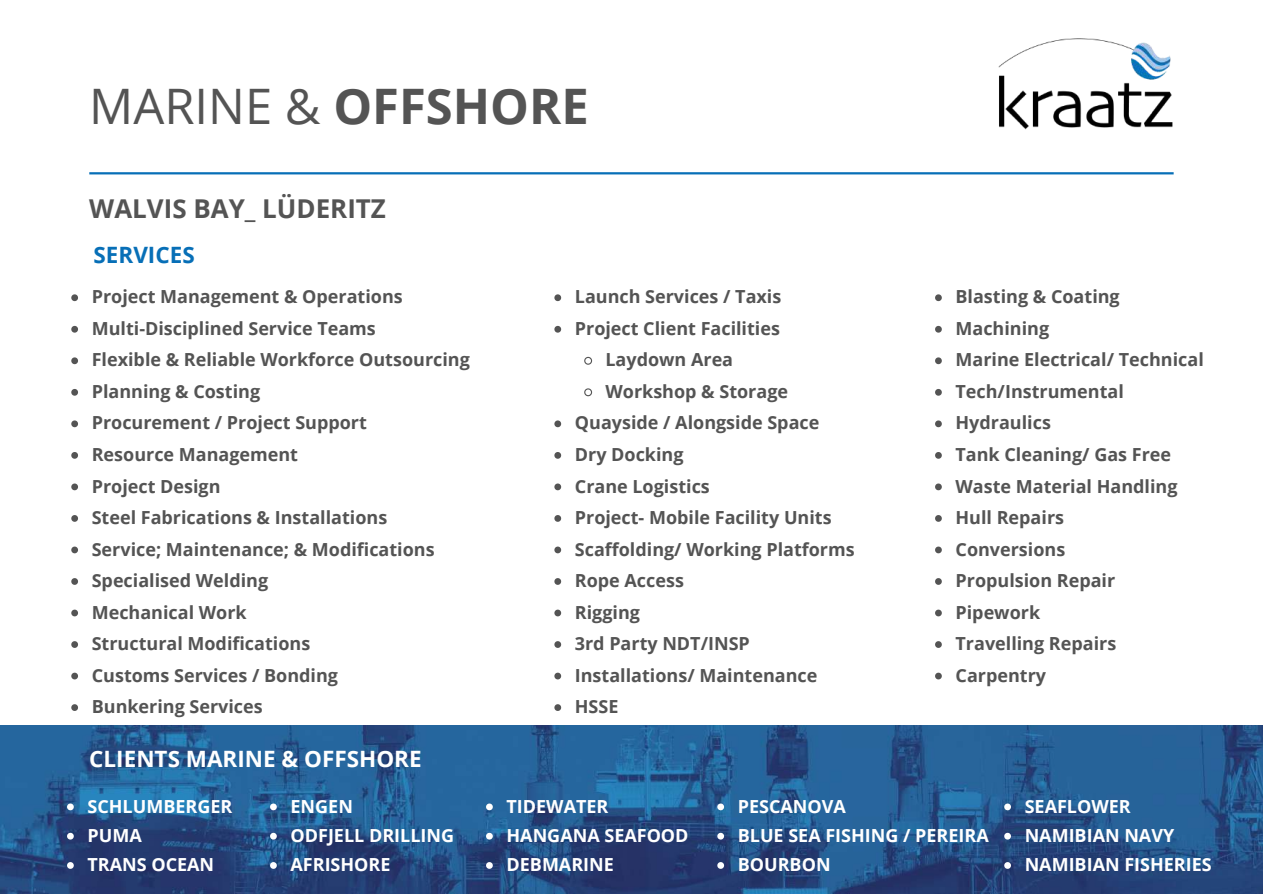
<style>
.page{position:relative;width:1263px;height:894px;background:#fff}
.page>*{position:absolute;margin:0;border:0;box-sizing:border-box;transform-origin:0 0}
.t1{font:700 48.9px "Open Sans";color:#545454}
.t2{font:700 25.95px "Open Sans";color:#545454}
.t3{font:700 22.5px "Open Sans";color:#fff}
.t4{font:700 22.5px "Open Sans";color:#076fb7}
.t5{font:700 18px/31.5px "Open Sans";color:#545454}
.t6{font:700 18px/29.2px "Open Sans";color:#fff}
.s1{font-weight:400}
</style>
<div class="page">
<svg style="left:935px;top:294px;width:7px;height:7px"></svg>
<svg style="left:935px;top:326px;width:7px;height:6px"></svg>
<svg style="left:935px;top:357px;width:7px;height:7px"></svg>
<svg style="left:935px;top:389px;width:7px;height:6px"></svg>
<svg style="left:935px;top:420px;width:7px;height:7px"></svg>
<svg style="left:935px;top:452px;width:7px;height:6px"></svg>
<svg style="left:935px;top:483px;width:7px;height:7px"></svg>
<svg style="left:935px;top:515px;width:7px;height:6px"></svg>
<svg style="left:935px;top:546px;width:7px;height:7px"></svg>
<svg style="left:935px;top:578px;width:7px;height:6px"></svg>
<svg style="left:935px;top:609px;width:7px;height:7px"></svg>
<svg style="left:935px;top:641px;width:7px;height:6px"></svg>
<svg style="left:935px;top:672px;width:7px;height:7px"></svg>
<svg style="left:71px;top:294px;width:7px;height:7px"></svg>
<svg style="left:71px;top:326px;width:7px;height:6px"></svg>
<svg style="left:71px;top:357px;width:7px;height:7px"></svg>
<svg style="left:71px;top:389px;width:7px;height:6px"></svg>
<svg style="left:71px;top:420px;width:7px;height:7px"></svg>
<svg style="left:71px;top:452px;width:7px;height:6px"></svg>
<svg style="left:71px;top:483px;width:7px;height:7px"></svg>
<svg style="left:71px;top:515px;width:7px;height:6px"></svg>
<svg style="left:71px;top:546px;width:7px;height:7px"></svg>
<svg style="left:71px;top:578px;width:7px;height:6px"></svg>
<svg style="left:71px;top:609px;width:7px;height:7px"></svg>
<svg style="left:71px;top:641px;width:7px;height:6px"></svg>
<svg style="left:71px;top:672px;width:7px;height:7px"></svg>
<svg style="left:71px;top:704px;width:7px;height:6px"></svg>
<hr style="left:89px;top:172px;width:1085px;height:2px;background:#076fb7">
<svg style="left:554px;top:294px;width:7px;height:7px"></svg>
<svg style="left:554px;top:326px;width:7px;height:6px"></svg>
<svg style="left:584px;top:356px;width:9px;height:9px"></svg>
<svg style="left:584px;top:388px;width:9px;height:9px"></svg>
<svg style="left:554px;top:420px;width:7px;height:7px"></svg>
<svg style="left:554px;top:452px;width:7px;height:6px"></svg>
<svg style="left:554px;top:483px;width:7px;height:7px"></svg>
<svg style="left:554px;top:515px;width:7px;height:6px"></svg>
<svg style="left:554px;top:546px;width:7px;height:7px"></svg>
<svg style="left:554px;top:578px;width:7px;height:6px"></svg>
<svg style="left:554px;top:609px;width:7px;height:7px"></svg>
<svg style="left:554px;top:641px;width:7px;height:6px"></svg>
<svg style="left:554px;top:672px;width:7px;height:7px"></svg>
<svg style="left:554px;top:704px;width:7px;height:6px"></svg>
<img style="left:998px;top:38px;width:175px;height:92px">
<img style="left:0;top:725px;width:1263px;height:168px">
<svg style="left:486px;top:803px;width:7px;height:7px"></svg>
<svg style="left:486px;top:832px;width:7px;height:7px"></svg>
<svg style="left:486px;top:861px;width:7px;height:7px"></svg>
<svg style="left:1004px;top:803px;width:7px;height:7px"></svg>
<svg style="left:1004px;top:832px;width:7px;height:7px"></svg>
<svg style="left:1004px;top:861px;width:7px;height:7px"></svg>
<svg style="left:717px;top:803px;width:7px;height:7px"></svg>
<svg style="left:717px;top:832px;width:7px;height:7px"></svg>
<svg style="left:717px;top:861px;width:7px;height:7px"></svg>
<svg style="left:67px;top:803px;width:7px;height:7px"></svg>
<svg style="left:67px;top:832px;width:7px;height:7px"></svg>
<svg style="left:67px;top:861px;width:7px;height:7px"></svg>
<svg style="left:270px;top:803px;width:7px;height:7px"></svg>
<svg style="left:270px;top:832px;width:7px;height:7px"></svg>
<svg style="left:270px;top:861px;width:7px;height:7px"></svg>
<h1 class="t1" style="left:89px;top:72px;width:501px"><span class="s1">MARINE &amp;</span> OFFSHORE</h1>
<h2 class="t2" style="left:89px;top:190px;width:298px">WALVIS BAY_ LÜDERITZ</h2>
<p class="t4" style="left:94px;top:239px;width:103px">SERVICES</p>
<p class="t5" style="left:92px;top:280px;width:380px">Project Management &amp; Operations<br>Multi-Disciplined Service Teams<br>Flexible &amp; Reliable Workforce Outsourcing<br>Planning &amp; Costing<br>Procurement / Project Support<br>Resource Management<br>Project Design<br>Steel Fabrications &amp; Installations<br>Service; Maintenance; &amp; Modifications<br>Specialised Welding<br>Mechanical Work<br>Structural Modifications<br>Customs Services / Bonding<br>Bunkering Services</p>
<p class="t3" style="left:89px;top:742px;width:334px">CLIENTS MARINE &amp; OFFSHORE</p>
<p class="t6" style="left:88px;top:790px;width:146px">SCHLUMBERGER<br>PUMA<br>TRANS OCEAN</p>
<p class="t6" style="left:291px;top:790px;width:165px">ENGEN<br>ODFJELL DRILLING<br>AFRISHORE</p>
<p class="t5" style="left:575px;top:280px;width:208px">Launch Services / Taxis</p>
<p class="t5" style="left:575px;top:312px;width:207px">Project Client Facilities</p>
<p class="t5" style="left:605px;top:343px;width:129px">Laydown Area</p>
<p class="t5" style="left:605px;top:375px;width:184px">Workshop &amp; Storage</p>
<p class="t5" style="left:575px;top:406px;width:246px">Quayside / Alongside Space</p>
<p class="t5" style="left:575px;top:438px;width:110px">Dry Docking</p>
<p class="t5" style="left:575px;top:469px;width:137px">Crane Logistics</p>
<p class="t5" style="left:575px;top:501px;width:258px">Project- Mobile Facility Units</p>
<p class="t5" style="left:575px;top:532px;width:281px">Scaffolding/ Working Platforms</p>
<p class="t5" style="left:575px;top:564px;width:111px">Rope Access</p>
<p class="t5" style="left:575px;top:595px;width:67px">Rigging</p>
<p class="t5" style="left:575px;top:627px;width:177px">3rd Party NDT/INSP</p>
<p class="t5" style="left:575px;top:658px;width:244px">Installations/ Maintenance</p>
<p class="t5" style="left:575px;top:690px;width:45px">HSSE</p>
<p class="t5" style="left:955px;top:280px;width:250px">Blasting &amp; Coating<br>Machining<br>Marine Electrical/ Technical<br>Tech/Instrumental<br>Hydraulics<br>Tank Cleaning/ Gas Free<br>Waste Material Handling<br>Hull Repairs<br>Conversions<br>Propulsion Repair<br>Pipework<br>Travelling Repairs<br>Carpentry</p>
<p class="t6" style="left:506px;top:790px;width:184px">TIDEWATER<br>HANGANA SEAFOOD<br>DEBMARINE</p>
<p class="t6" style="left:1025px;top:790px;width:189px">SEAFLOWER<br>NAMIBIAN NAVY<br>NAMIBIAN FISHERIES</p>
<p class="t6" style="left:738px;top:790px;width:253px">PESCANOVA<br>BLUE SEA FISHING / PEREIRA<br>BOURBON</p>
</div>
